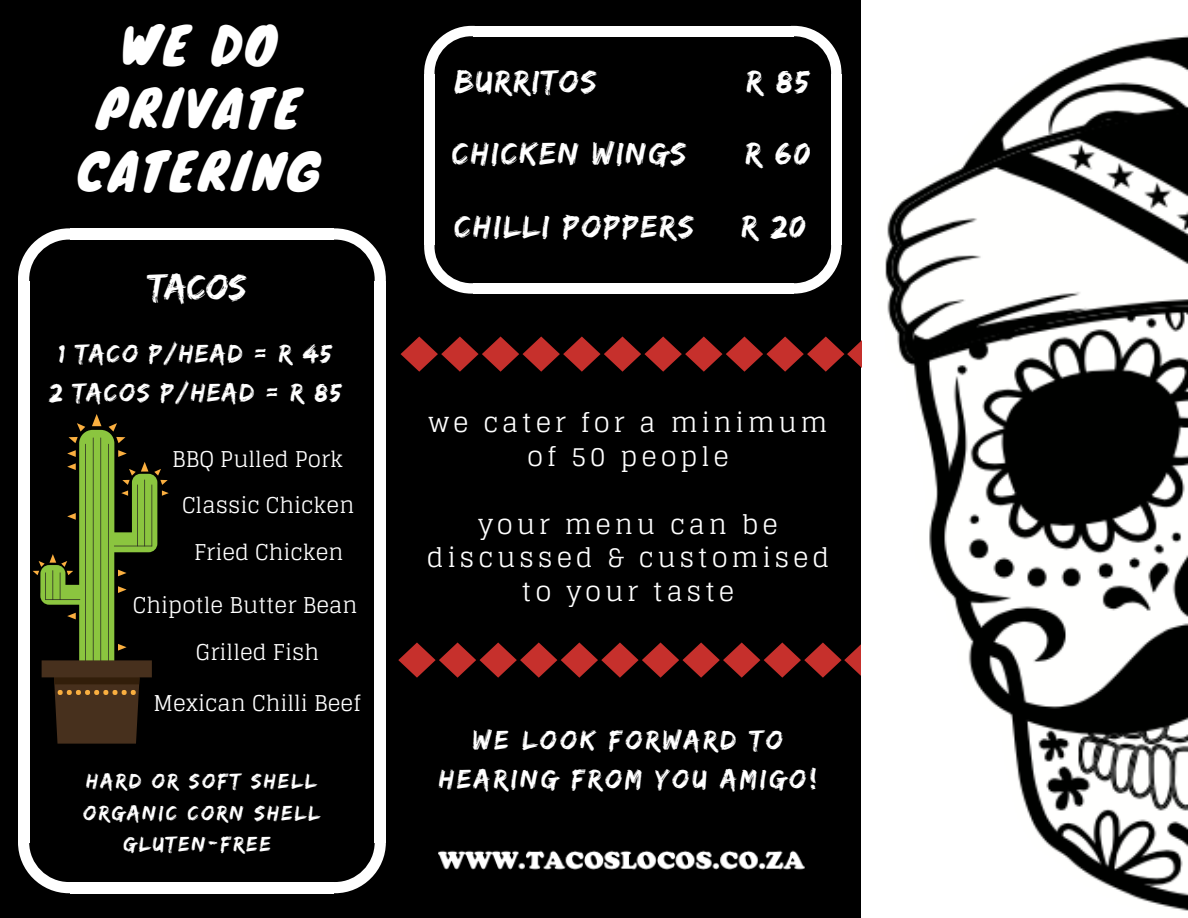
<style>
.page{position:relative;width:1188px;height:918px;background:#000}
.page>*{position:absolute;margin:0;border:0;box-sizing:border-box;transform-origin:0 0}
.t1{font:49.8px/63px "Knewave";letter-spacing:.07em;color:#fff;text-align:center}
.t2{font:37.35px "Edo SZ";color:#fff}
.t3{font:32.7px "Edo SZ";letter-spacing:.07em;color:#fff}
.t4{font:28.05px/38.2px "Edo SZ";letter-spacing:.11em;color:#fff;text-align:center}
.t5{font:26.4px/33.8px "Glegoo";letter-spacing:.14em;color:#fff;text-align:center}
.t6{font:26.4px/38.2px "Edo SZ";letter-spacing:.07em;color:#fff;text-align:center}
.t7{font:21.75px "Glegoo";color:#fff}
.t8{font:21.75px/31.5px "Edo SZ";letter-spacing:.11em;color:#fff;text-align:center}
</style>
<div class="page">
<img style="left:862px;top:0;width:326px;height:918px">
<svg style="left:18px;top:228px;width:52px;height:55px"></svg>
<svg style="left:333px;top:228px;width:53px;height:55px"></svg>
<div style="left:70px;top:228px;width:263px;height:12px;background:#fff"></div>
<div style="left:18px;top:281px;width:11px;height:561px;background:#fff"></div>
<div style="left:70px;top:882px;width:263px;height:11px;background:#fff"></div>
<svg style="left:18px;top:839px;width:52px;height:54px"></svg>
<div style="left:375px;top:281px;width:11px;height:561px;background:#fff"></div>
<svg style="left:333px;top:839px;width:53px;height:54px"></svg>
<svg style="left:398px;top:642px;width:463px;height:35px"></svg>
<svg style="left:401px;top:336px;width:461px;height:35px"></svg>
<img style="left:438px;top:850px;width:367px;height:20px">
<svg style="left:33px;top:414px;width:136px;height:330px"></svg>
<div style="left:54px;top:677px;width:86px;height:7px;background:#321e0a"></div>
<svg style="left:424px;top:26px;width:51px;height:48px"></svg>
<svg style="left:791px;top:26px;width:50px;height:48px"></svg>
<div style="left:473px;top:26px;width:320px;height:10px;background:#fff"></div>
<div style="left:424px;top:74px;width:11px;height:171px;background:#fff"></div>
<div style="left:473px;top:283px;width:320px;height:11px;background:#fff"></div>
<svg style="left:424px;top:245px;width:49px;height:49px"></svg>
<div style="left:831px;top:74px;width:10px;height:171px;background:#fff"></div>
<svg style="left:793px;top:245px;width:48px;height:49px"></svg>
<h1 class="t1" style="left:77px;top:12px;width:244px">WE DO<br>PRIVATE<br>CATERING</h1>
<h2 class="t2" style="left:148px;top:265px;width:100px">TACOS</h2>
<p class="t6" style="left:49px;top:334px;width:293px">1 TACO P/HEAD = R 45<br>2 TACOS P/HEAD = R 85</p>
<p class="t7" style="left:172px;top:445px;width:173px">BBQ Pulled Pork</p>
<p class="t7" style="left:182px;top:492px;width:174px">Classic Chicken</p>
<p class="t7" style="left:194px;top:539px;width:151px">Fried Chicken</p>
<p class="t7" style="left:133px;top:592px;width:226px">Chipotle Butter Bean</p>
<p class="t7" style="left:196px;top:639px;width:125px">Grilled Fish</p>
<p class="t7" style="left:154px;top:690px;width:209px">Mexican Chilli Beef</p>
<p class="t8" style="left:83px;top:765px;width:238px">HARD OR SOFT SHELL<br>ORGANIC CORN SHELL<br>GLUTEN-FREE</p>
<h3 class="t3" style="left:454px;top:63px;width:144px">BURRITOS</h3>
<h3 class="t3" style="left:747px;top:63px;width:64px">R 85</h3>
<h3 class="t3" style="left:452px;top:135px;width:236px">CHICKEN WINGS</h3>
<h3 class="t3" style="left:745px;top:135px;width:66px">R 60</h3>
<h3 class="t3" style="left:455px;top:208px;width:241px">CHILLI POPPERS</h3>
<h3 class="t3" style="left:741px;top:208px;width:66px">R 20</h3>
<p class="t5" style="left:429px;top:406px;width:401px">we cater for a minimum of 50 people</p>
<p class="t5" style="left:427px;top:507px;width:404px">your menu can be discussed &amp; customised to your taste</p>
<p class="t4" style="left:439px;top:720px;width:380px">WE LOOK FORWARD TO<br>HEARING FROM YOU AMIGO!</p>
</div>
